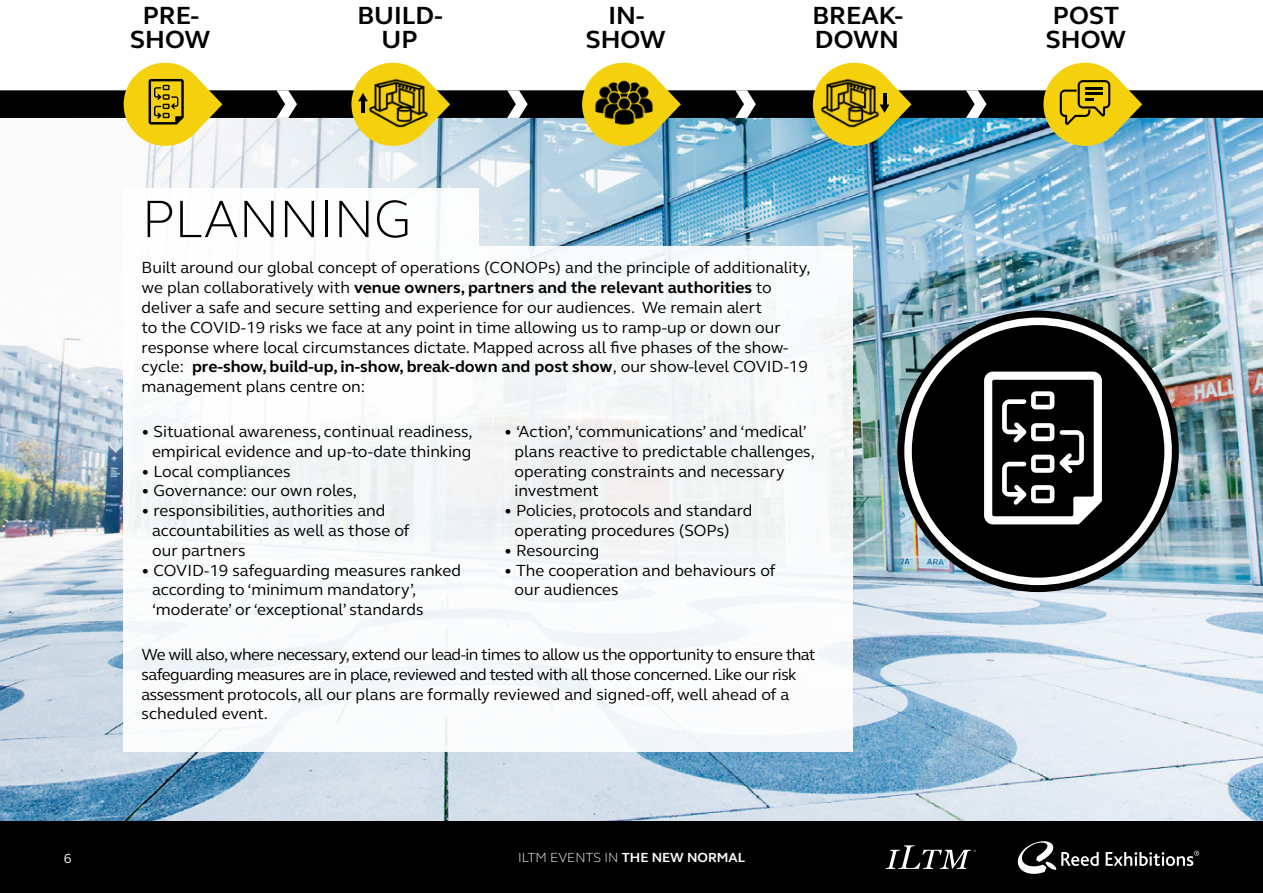
<style>
.page{position:relative;width:1263px;height:893px;background:#fff}
.page>*{position:absolute;margin:0;border:0;box-sizing:border-box;transform-origin:0 0}
.t1{font:300 54px "FS Elliot";letter-spacing:-.01em;color:#000}
.t2{font:700 25.5px/24px "FS Elliot";color:#000;text-align:center}
.t3{font:16.5px/19.8px "FS Elliot";color:#000}
.t4{font:16.5px/19.8px "FS Elliot";letter-spacing:-.03em;color:#000}
.t5{font:300 13.5px "FS Elliot";color:#fff}
.t6{font:13.5px "FS Elliot";color:#fff}
.s1{font-weight:700}
</style>
<div class="page">
<img style="left:0;top:118px;width:1263px;height:704px">
<div style="left:124px;top:246px;width:729px;height:506px;background:#fff"></div>
<div style="left:124px;top:188px;width:355px;height:58px;background:#fff"></div>
<svg style="left:901px;top:314px;width:274px;height:275px"></svg>
<div style="left:897px;top:311px;width:282px;height:281px;border:7px solid #000;border-radius:50%"></div>
<div style="left:912px;top:325px;width:252px;height:253px;background:#000;border-radius:50%"></div>
<svg style="left:984px;top:372px;width:118px;height:152px"></svg>
<div style="left:0;top:90px;width:1263px;height:28px;background:#000"></div>
<svg style="left:276px;top:90px;width:21px;height:28px"></svg>
<svg style="left:507px;top:90px;width:21px;height:28px"></svg>
<svg style="left:735px;top:90px;width:21px;height:28px"></svg>
<svg style="left:966px;top:90px;width:20px;height:28px"></svg>
<div style="left:125px;top:64px;width:81px;height:81px;background:#f5d10d;border-radius:50%"></div>
<div style="left:124px;top:63px;width:83px;height:83px;border:2px solid #f5d10d;border-radius:50%"></div>
<svg style="left:139px;top:66px;width:83px;height:77px"></svg>
<svg style="left:597px;top:66px;width:84px;height:77px"></svg>
<div style="left:583px;top:64px;width:81px;height:81px;background:#f5d10d;border-radius:50%"></div>
<div style="left:582px;top:63px;width:83px;height:83px;border:2px solid #f5d10d;border-radius:50%"></div>
<div style="left:813px;top:63px;width:83px;height:83px;border:2px solid #f5d10d;border-radius:50%"></div>
<div style="left:1044px;top:64px;width:81px;height:81px;background:#f5d10d;border-radius:50%"></div>
<div style="left:1043px;top:63px;width:83px;height:83px;border:2px solid #f5d10d;border-radius:50%"></div>
<div style="left:352px;top:64px;width:82px;height:81px;background:#f5d10d;border-radius:50%"></div>
<div style="left:351px;top:63px;width:84px;height:83px;border:2px solid #f5d10d;border-radius:50%"></div>
<img style="left:592px;top:74px;width:64px;height:58px">
<img style="left:818px;top:77px;width:10px;height:51px">
<svg style="left:358px;top:66px;width:92px;height:77px"></svg>
<svg style="left:828px;top:66px;width:83px;height:77px;background:#b8ac35"></svg>
<svg style="left:1059px;top:66px;width:83px;height:77px"></svg>
<div style="left:0;top:822px;width:1263px;height:71px;background:#000"></div>
<svg style="left:1017px;top:841px;width:82px;height:33px"></svg>
<svg style="left:1106px;top:851px;width:93px;height:15px"></svg>
<svg style="left:885px;top:845px;width:91px;height:24px"></svg>
<h2 class="t2" style="left:130px;top:3px;width:82px">PRE-<br>SHOW</h2>
<h2 class="t2" style="left:357px;top:3px;width:87px">BUILD-<br>UP</h2>
<h2 class="t2" style="left:586px;top:3px;width:82px">IN-<br>SHOW</h2>
<h2 class="t2" style="left:812px;top:3px;width:92px;text-align:left">BREAK-<br>DOWN</h2>
<h2 class="t2" style="left:1046px;top:3px;width:82px;text-align:left">POST<br>SHOW</h2>
<h1 class="t1" style="left:142px;top:183px;width:271px">PLANNING</h1>
<p class="t3" style="left:142px;top:257px;width:670px">Built around our global concept of operations (CONOPs) and the principle of additionality, we plan collaboratively with <span class="s1">venue owners, partners and the relevant authorities</span> to deliver a safe and secure setting and experience for our audiences. We remain alert<br>to the COVID-19 risks we face at any point in time allowing us to ramp-up or down our response where local circumstances dictate. Mapped across all five phases of the show&shy;cycle: <span class="s1">pre-show, build-up, in-show, break-down and post show</span>, our show-level COVID-19 management plans centre on:</p>
<p class="t3" style="left:142px;top:421px;width:332px;text-align:center"><span class="s1">•</span> Situational awareness, continual readiness, empirical evidence and up-to-date thinking</p>
<p class="t3" style="left:142px;top:461px;width:150px"><span class="s1">•</span> Local compliances</p>
<p class="t3" style="left:142px;top:480px;width:217px"><span class="s1">•</span> Governance: our own roles,</p>
<p class="t3" style="left:152px;top:500px;width:259px;text-indent:-10px"><span class="s1">•</span> responsibilities, authorities and accountabilities as well as those of our partners</p>
<p class="t3" style="left:152px;top:560px;width:310px;text-indent:-10px"><span class="s1">•</span> COVID-19 safeguarding measures ranked according to ‘minimum mandatory’, ‘moderate’ or ‘exceptional’ standards</p>
<p class="t3" style="left:515px;top:421px;width:302px;text-indent:-10px"><span class="s1">•</span> ‘Action’, ‘communications’ and ‘medical’ plans reactive to predictable challenges, operating constraints and necessary investment</p>
<p class="t3" style="left:515px;top:500px;width:239px;text-indent:-10px"><span class="s1">•</span> Policies, protocols and standard operating procedures (SOPs)</p>
<p class="t3" style="left:504px;top:540px;width:97px"><span class="s1">•</span> Resourcing</p>
<p class="t3" style="left:515px;top:560px;width:262px;text-indent:-10px"><span class="s1">•</span> The cooperation and behaviours of our audiences</p>
<p class="t4" style="left:142px;top:644px;width:675px">We will also, where necessary, extend our lead-in times to allow us the opportunity to ensure that safeguarding measures are in place, reviewed and tested with all those concerned. Like our risk assessment protocols, all our plans are formally reviewed and signed-off, well ahead of a scheduled event.</p>
<p class="t6" style="left:64px;top:849px;width:9px">6</p>
<p class="t5" style="left:518px;top:849px;width:228px">ILTM EVENTS IN <span class="s1">THE NEW NORMAL</span></p>
</div>
